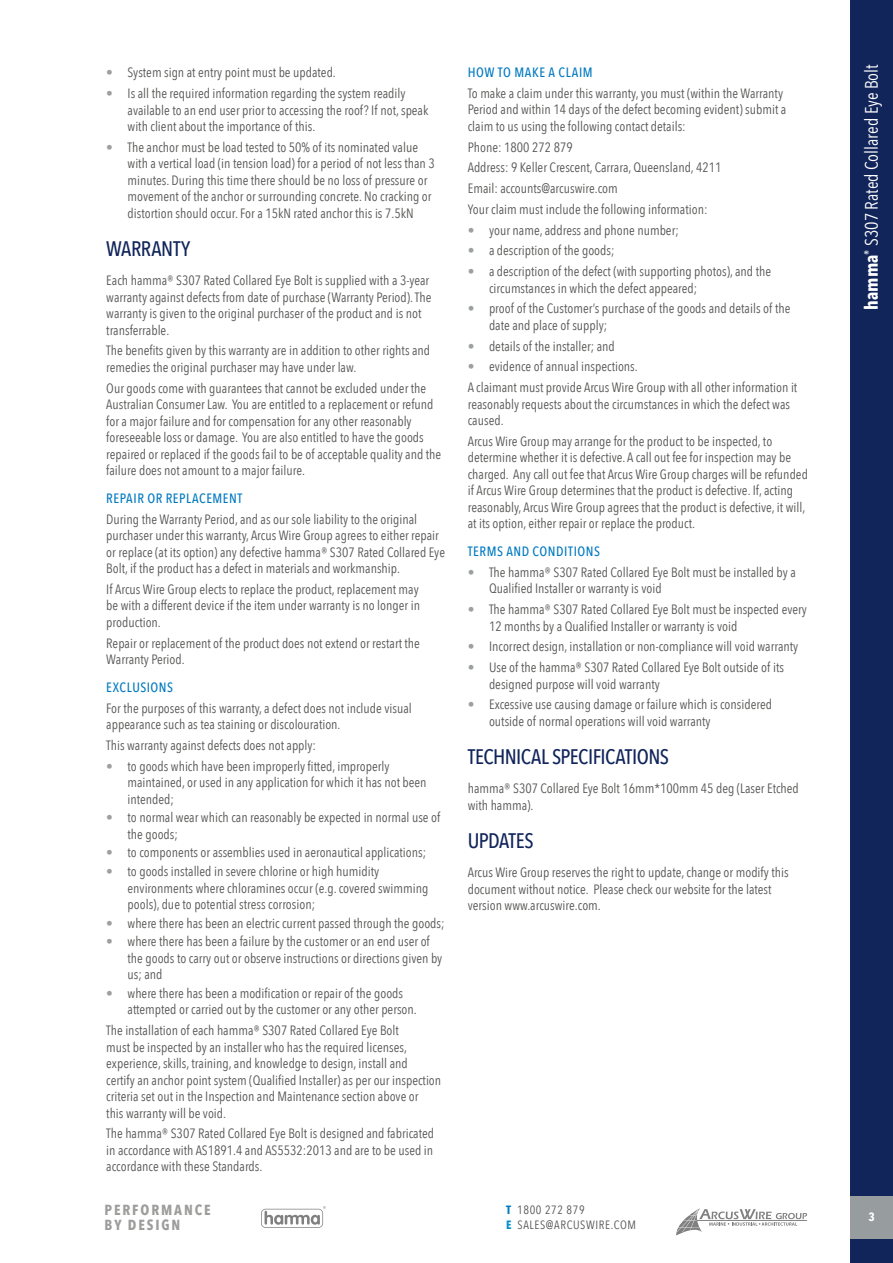
<style>
.page{position:relative;width:893px;height:1263px;background:#fff}
.page>*{position:absolute;margin:0;border:0;box-sizing:border-box;transform-origin:0 0}
.t1{font:500 21px "Avenir Next Condensed";letter-spacing:-.025em;color:#11255b}
.t2{font:18px "Avenir Next Condensed";color:#fff}
.t3{font:700 14.55px/14.5px "Avenir Next Condensed";letter-spacing:.13em;color:#9d9d9c}
.t4{font:13.5px/16.5px "Avenir Next Condensed";color:#575756}
.t5{font:500 13.5px "Avenir Next Condensed";letter-spacing:.04em;color:#0079c1}
.t6{font:12px/15px "Avenir Next Condensed";letter-spacing:.05em;color:#575756}
.t7{font:700 12px "Avenir Next Condensed";color:#fff}
.s1{color:#9da0a1}
.s2{font-weight:700}
.s3{font-weight:700;color:#0079c1}
.s4{font-weight:700;color:#008fcf}
</style>
<div class="page">
<div style="left:850px;top:0;width:43px;height:1263px;background:#11255b"></div>
<svg style="left:261px;top:1206px;width:65px;height:22px"></svg>
<svg style="left:676px;top:1208px;width:131px;height:27px"></svg>
<div style="left:850px;top:1196px;width:43px;height:43px;background:#979c9e"></div>
<p class="t4" style="left:106px;top:64px;width:231px"><span class="s1">•</span> System sign at entry point must be updated.</p>
<p class="t4" style="left:128px;top:84px;width:302px;text-indent:-21px"><span class="s1">•</span> Is all the required information regarding the system readily available to an end user prior to accessing the roof? If not, speak with client about the importance of this.</p>
<p class="t4" style="left:128px;top:138px;width:309px;text-indent:-21px"><span class="s1">•</span> The anchor must be load tested to 50% of its nominated value with a vertical load (in tension load) for a period of not less than 3 minutes. During this time there should be no loss of pressure or movement of the anchor or surrounding concrete. No cracking or distortion should occur. For a 15kN rated anchor this is 7.5kN</p>
<h1 class="t1" style="left:106px;top:236px;width:86px">WARRANTY</h1>
<p class="t4" style="left:106px;top:271px;width:327px">Each hamma® S307 Rated Collared Eye Bolt is supplied with a 3-year warranty against defects from date of purchase (Warranty Period). The warranty is given to the original purchaser of the product and is not transferrable.</p>
<p class="t4" style="left:106px;top:342px;width:325px">The benefits given by this warranty are in addition to other rights and remedies the original purchaser may have under law.</p>
<p class="t4" style="left:106px;top:379px;width:336px">Our goods come with guarantees that cannot be excluded under the Australian Consumer Law. You are entitled to a replacement or refund for a major failure and for compensation for any other reasonably foreseeable loss or damage. You are also entitled to have the goods repaired or replaced if the goods fail to be of acceptable quality and the failure does not amount to a major failure.</p>
<p class="t5" style="left:106px;top:490px;width:137px">REPAIR OR REPLACEMENT</p>
<p class="t4" style="left:106px;top:510px;width:340px">During the Warranty Period, and as our sole liability to the original purchaser under this warranty, Arcus Wire Group agrees to either repair or replace (at its option) any defective hamma® S307 Rated Collared Eye Bolt, if the product has a defect in materials and workmanship.</p>
<p class="t4" style="left:106px;top:580px;width:315px;text-align:justify">If Arcus Wire Group elects to replace the product, replacement may be with a different device if the item under warranty is no longer in production.</p>
<p class="t4" style="left:106px;top:634px;width:315px">Repair or replacement of the product does not extend or restart the<br>Warranty Period.</p>
<p class="t5" style="left:106px;top:679px;width:68px">EXCLUSIONS</p>
<p class="t4" style="left:106px;top:699px;width:307px">For the purposes of this warranty, a defect does not include visual appearance such as tea staining or discolouration.</p>
<p class="t4" style="left:106px;top:736px;width:211px">This warranty against defects does not apply:</p>
<p class="t4" style="left:128px;top:757px;width:301px;text-indent:-21px"><span class="s1">•</span> to goods which have been improperly fitted, improperly maintained, or used in any application for which it has not been intended;</p>
<p class="t4" style="left:128px;top:809px;width:314px;text-indent:-21px"><span class="s1">•</span> to normal wear which can reasonably be expected in normal use of the goods;</p>
<p class="t4" style="left:106px;top:844px;width:321px"><span class="s1">•</span> to components or assemblies used in aeronautical applications;</p>
<p class="t4" style="left:128px;top:862px;width:302px;text-indent:-21px"><span class="s1">•</span> to goods installed in severe chlorine or high humidity environments where chloramines occur (e.g. covered swimming pools), due to potential stress corrosion;</p>
<p class="t4" style="left:106px;top:914px;width:340px"><span class="s1">•</span> where there has been an electric current passed through the goods;</p>
<p class="t4" style="left:128px;top:933px;width:316px;text-indent:-21px"><span class="s1">•</span> where there has been a failure by the customer or an end user of the goods to carry out or observe instructions or directions given by us; and</p>
<p class="t4" style="left:128px;top:984px;width:291px;text-indent:-21px"><span class="s1">•</span> where there has been a modification or repair of the goods attempted or carried out by the customer or any other person.</p>
<p class="t4" style="left:106px;top:1021px;width:336px">The installation of each hamma® S307 Rated Collared Eye Bolt<br>must be inspected by an installer who has the required licenses, experience, skills, training, and knowledge to design, install and<br>certify an anchor point system (Qualified Installer) as per our inspection criteria set out in the Inspection and Maintenance section above or<br>this warranty will be void.</p>
<p class="t4" style="left:106px;top:1125px;width:329px;text-align:justify">The hamma® S307 Rated Collared Eye Bolt is designed and fabricated in accordance with AS1891.4 and AS5532:2013 and are to be used in accordance with these Standards.</p>
<p class="t5" style="left:468px;top:64px;width:126px">HOW TO MAKE A CLAIM</p>
<p class="t4" style="left:468px;top:84px;width:320px">To make a claim under this warranty, you must (within the Warranty<br>Period and within 14 days of the defect becoming evident) submit a claim to us using the following contact details:</p>
<p class="t4" style="left:468px;top:136px;width:255px;line-height:20.7px">Phone: 1800 272 879<br>Address: 9 Keller Crescent, Carrara, Queensland, 4211<br>Email: accounts@arcuswire.com<br>Your claim must include the following information:</p>
<p class="t4" style="left:468px;top:221px;width:213px"><span class="s1">•</span> your name, address and phone number;</p>
<p class="t4" style="left:468px;top:242px;width:148px"><span class="s1">•</span> a description of the goods;</p>
<p class="t4" style="left:489px;top:263px;width:284px;text-indent:-21px"><span class="s1">•</span> a description of the defect (with supporting photos), and the circumstances in which the defect appeared;</p>
<p class="t4" style="left:489px;top:300px;width:303px;text-indent:-21px"><span class="s1">•</span> proof of the Customer’s purchase of the goods and details of the date and place of supply;</p>
<p class="t4" style="left:468px;top:337px;width:149px"><span class="s1">•</span> details of the installer; and</p>
<p class="t4" style="left:468px;top:356px;width:331px;line-height:20.7px"><span class="s1">•</span> evidence of annual inspections.<br>A claimant must provide Arcus Wire Group with all other information it</p>
<p class="t4" style="left:468px;top:395px;width:324px">reasonably requests about the circumstances in which the defect was caused.</p>
<p class="t4" style="left:468px;top:432px;width:342px">Arcus Wire Group may arrange for the product to be inspected, to determine whether it is defective. A call out fee for inspection may be charged. Any call out fee that Arcus Wire Group charges will be refunded if Arcus Wire Group determines that the product is defective. If, acting reasonably, Arcus Wire Group agrees that the product is defective, it will, at its option, either repair or replace the product.</p>
<p class="t5" style="left:468px;top:543px;width:134px">TERMS AND CONDITIONS</p>
<p class="t4" style="left:489px;top:563px;width:308px;text-indent:-21px"><span class="s1">•</span> The hamma® S307 Rated Collared Eye Bolt must be installed by a<br>Qualified Installer or warranty is void</p>
<p class="t4" style="left:489px;top:601px;width:319px;text-indent:-21px"><span class="s1">•</span> The hamma® S307 Rated Collared Eye Bolt must be inspected every<br>12 months by a Qualified Installer or warranty is void</p>
<p class="t4" style="left:468px;top:638px;width:332px"><span class="s1">•</span> Incorrect design, installation or non-compliance will void warranty</p>
<p class="t4" style="left:489px;top:659px;width:297px;text-indent:-21px"><span class="s1">•</span> Use of the hamma® S307 Rated Collared Eye Bolt outside of its designed purpose will void warranty</p>
<p class="t4" style="left:489px;top:696px;width:285px;text-indent:-21px"><span class="s1">•</span> Excessive use causing damage or failure which is considered outside of normal operations will void warranty</p>
<h1 class="t1" style="left:468px;top:744px;width:203px">TECHNICAL SPECIFICATIONS</h1>
<p class="t4" style="left:468px;top:780px;width:333px">hamma® S307 Collared Eye Bolt 16mm*100mm 45 deg (Laser Etched with hamma).</p>
<h1 class="t1" style="left:468px;top:828px;width:68px">UPDATES</h1>
<p class="t4" style="left:468px;top:863px;width:322px">Arcus Wire Group reserves the right to update, change or modify this document without notice. Please check our website for the latest version www.arcuswire.com.</p>
<h2 class="t2" style="left:856px;top:310px;width:247px;rotate:-90deg"><span class="s2">hamma</span><sup>®</sup> S307 Rated Collared Eye Bolt</h2>
<p class="t3" style="left:105px;top:1203px;width:108px">PERFORMANCE<br>BY DESIGN</p>
<p class="t7" style="left:869px;top:1209px;width:8px">3</p>
<p class="t6" style="left:506px;top:1201px;width:132px"><span class="s3">T</span> 1800 272 879<br><span class="s4">E</span> SALES@ARCUSWIRE.COM</p>
</div>
